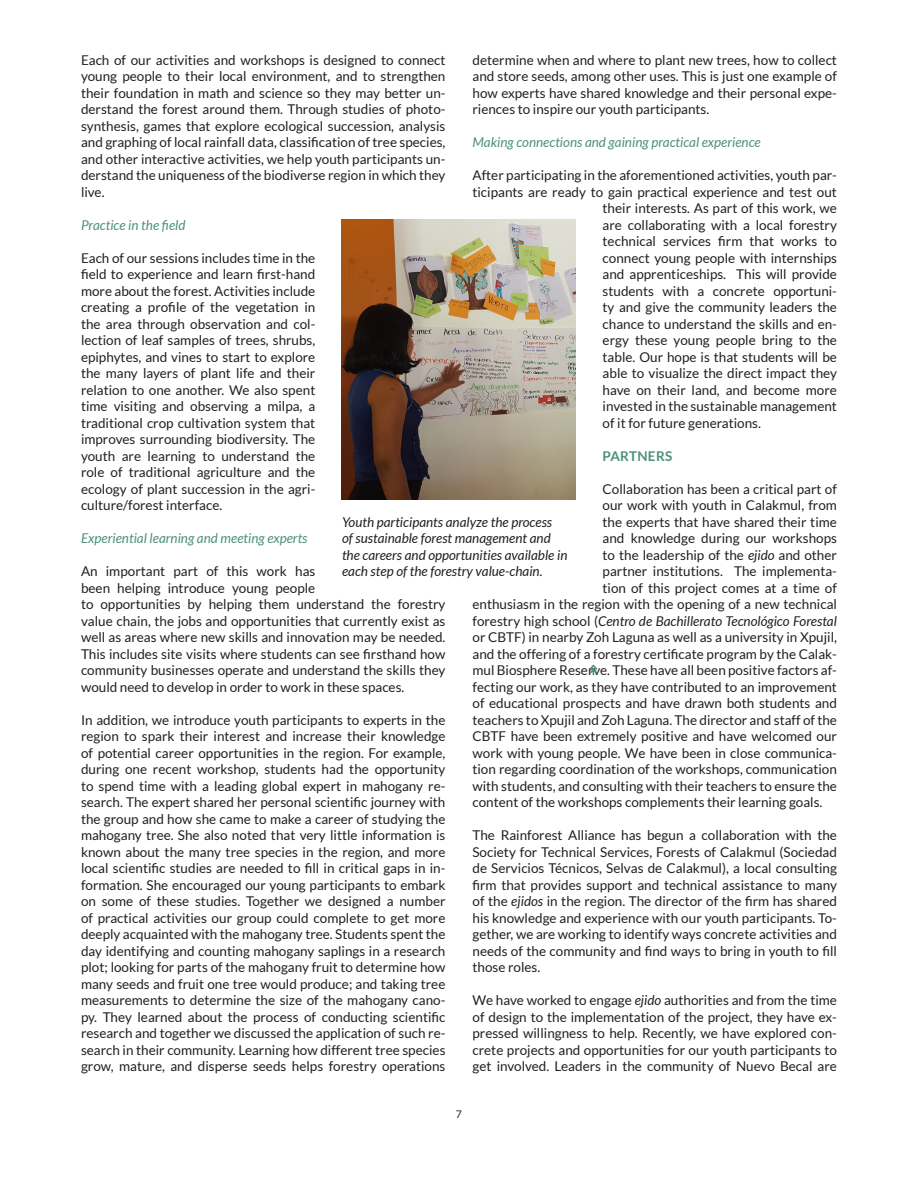
<style>
.page{position:relative;width:918px;height:1188px;background:#fff}
.page>*{position:absolute;margin:0;border:0;box-sizing:border-box;transform-origin:0 0}
.t1{font:13.5px/16.5px "Lato";color:#231f20;text-align:justify}
.t2{font:italic 13.5px/16.5px "Lato";color:#231f20}
.t3{font:italic 13.5px "Lato";color:#4d917a}
.t4{font:700 13.5px "Lato";letter-spacing:.025em;color:#4d917a}
.t5{font:10.5px "Lato";color:#231f20}
.s1{font-style:italic}
.s2{font-style:normal}
</style>
<div class="page">
<svg style="left:590px;top:664px;width:7px;height:11px"></svg>
<img style="left:342px;top:219px;width:234px;height:281px">
<p class="t1" style="left:81px;top:52px;width:366px">Each of our activities and workshops is designed to connect young people to their local environment, and to strengthen their foundation in math and science so they may better un&shy;derstand the forest around them. Through studies of photo&shy;synthesis, games that explore ecological succession, analysis and graphing of local rainfall data, classification of tree species, and other interactive activities, we help youth participants un&shy;derstand the uniqueness of the biodiverse region in which they live.</p>
<p class="t3" style="left:81px;top:217px;width:106px">Practice in the field</p>
<p class="t1" style="left:81px;top:250px;width:236px">Each of our sessions includes time in the field to experience and learn first-hand more about the forest. Activities include creating a profile of the vegetation in the area through observation and col&shy;lection of leaf samples of trees, shrubs, epiphytes, and vines to start to explore the many layers of plant life and their relation to one another. We also spent time visiting and observing a milpa, a traditional crop cultivation system that improves surrounding biodiversity. The youth are learning to understand the role of traditional agriculture and the ecology of plant succession in the agri&shy;culture/forest interface.</p>
<p class="t3" style="left:81px;top:531px;width:228px">Experiential learning and meeting experts</p>
<p class="t1" style="left:81px;top:563px;width:366px;text-align:left">An important part of this work has<br>been helping introduce young people<br>to opportunities by helping them understand the forestry value chain, the jobs and opportunities that currently exist as well as areas where new skills and innovation may be needed.<br>This includes site visits where students can see firsthand how community businesses operate and understand the skills they would need to develop in order to work in these spaces.</p>
<p class="t1" style="left:81px;top:712px;width:366px">In addition, we introduce youth participants to experts in the region to spark their interest and increase their knowledge of potential career opportunities in the region. For example, during one recent workshop, students had the opportunity to spend time with a leading global expert in mahogany re&shy;search. The expert shared her personal scientific journey with the group and how she came to make a career of studying the mahogany tree. She also noted that very little information is known about the many tree species in the region, and more local scientific studies are needed to fill in critical gaps in in&shy;formation. She encouraged our young participants to embark on some of these studies. Together we designed a number of practical activities our group could complete to get more deeply acquainted with the mahogany tree. Students spent the day identifying and counting mahogany saplings in a research plot; looking for parts of the mahogany fruit to determine how many seeds and fruit one tree would produce; and taking tree measurements to determine the size of the mahogany cano&shy;py. They learned about the process of conducting scientific research and together we discussed the application of such re&shy;search in their community. Learning how different tree species grow, mature, and disperse seeds helps forestry operations</p>
<p class="t1" style="left:472px;top:52px;width:366px">determine when and where to plant new trees, how to collect and store seeds, among other uses. This is just one example of how experts have shared knowledge and their personal expe&shy;riences to inspire our youth participants.</p>
<p class="t3" style="left:472px;top:135px;width:290px">Making connections and gaining practical experience</p>
<p class="t1" style="left:472px;top:167px;width:366px">After participating in the aforementioned activities, youth par-</p>
<p class="t1" style="left:472px;top:184px;width:366px">ticipants are ready to gain practical experience and test out</p>
<p class="t1" style="left:603px;top:200px;width:236px">their interests. As part of this work, we</p>
<p class="t1" style="left:603px;top:217px;width:236px">are collaborating with a local forestry</p>
<p class="t1" style="left:603px;top:233px;width:236px">technical services firm that works to</p>
<p class="t1" style="left:603px;top:250px;width:236px">connect young people with internships</p>
<p class="t1" style="left:603px;top:266px;width:236px">and apprenticeships. This will provide</p>
<p class="t1" style="left:603px;top:283px;width:236px">students with a concrete opportuni-</p>
<p class="t1" style="left:603px;top:299px;width:236px">ty and give the community leaders the</p>
<p class="t1" style="left:603px;top:316px;width:236px">chance to understand the skills and en-</p>
<p class="t1" style="left:603px;top:332px;width:236px">ergy these young people bring to the</p>
<p class="t1" style="left:603px;top:349px;width:236px">table. Our hope is that students will be</p>
<p class="t1" style="left:603px;top:365px;width:236px">able to visualize the direct impact they</p>
<p class="t1" style="left:603px;top:382px;width:236px">have on their land, and become more</p>
<p class="t1" style="left:603px;top:398px;width:236px">invested in the sustainable management</p>
<p class="t1" style="left:603px;top:415px;width:160px">of it for future generations.</p>
<p class="t4" style="left:603px;top:448px;width:71px">PARTNERS</p>
<p class="t1" style="left:603px;top:481px;width:236px">Collaboration has been a critical part of</p>
<p class="t1" style="left:603px;top:497px;width:236px">our work with youth in Calakmul, from</p>
<p class="t1" style="left:603px;top:514px;width:236px">the experts that have shared their time</p>
<p class="t1" style="left:603px;top:530px;width:236px">and knowledge during our workshops</p>
<p class="t1" style="left:603px;top:547px;width:236px">to the leadership of the <span class="s1">ejido</span> and other</p>
<p class="t1" style="left:603px;top:563px;width:236px">partner institutions. The implementa-</p>
<p class="t1" style="left:603px;top:580px;width:236px">tion of this project comes at a time of</p>
<p class="t1" style="left:472px;top:596px;width:366px">enthusiasm in the region with the opening of a new technical</p>
<p class="t2" style="left:472px;top:613px;width:366px"><span class="s2">forestry high school (</span>Centro de Bachillerato Tecnológico Forestal</p>
<p class="t1" style="left:472px;top:629px;width:366px">or CBTF) in nearby Zoh Laguna as well as a university in Xpujil,</p>
<p class="t1" style="left:472px;top:646px;width:366px">and the offering of a forestry certificate program by the Calak-</p>
<p class="t1" style="left:472px;top:662px;width:366px">mul Biosphere Reserve. These have all been positive factors af-</p>
<p class="t1" style="left:472px;top:679px;width:366px">fecting our work, as they have contributed to an improvement</p>
<p class="t1" style="left:472px;top:695px;width:366px">of educational prospects and have drawn both students and</p>
<p class="t1" style="left:472px;top:712px;width:366px">teachers to Xpujil and Zoh Laguna. The director and staff of the</p>
<p class="t1" style="left:472px;top:728px;width:366px">CBTF have been extremely positive and have welcomed our</p>
<p class="t1" style="left:472px;top:745px;width:366px">work with young people. We have been in close communica-</p>
<p class="t1" style="left:472px;top:761px;width:366px">tion regarding coordination of the workshops, communication</p>
<p class="t1" style="left:472px;top:778px;width:366px">with students, and consulting with their teachers to ensure the</p>
<p class="t1" style="left:472px;top:794px;width:351px">content of the workshops complements their learning goals.</p>
<p class="t1" style="left:472px;top:827px;width:366px">The Rainforest Alliance has begun a collaboration with the Society for Technical Services, Forests of Calakmul (Sociedad de Servicios Técnicos, Selvas de Calakmul), a local consulting firm that provides support and technical assistance to many of the <span class="s1">ejidos</span> in the region. The director of the firm has shared his knowledge and experience with our youth participants. To&shy;gether, we are working to identify ways concrete activities and needs of the community and find ways to bring in youth to fill those roles.</p>
<p class="t1" style="left:472px;top:992px;width:366px">We have worked to engage <span class="s1">ejido</span> authorities and from the time of design to the implementation of the project, they have ex&shy;pressed willingness to help. Recently, we have explored con&shy;crete projects and opportunities for our youth participants to get involved. Leaders in the community of Nuevo Becal are</p>
<p class="t2" style="left:342px;top:514px;width:227px">Youth participants analyze the process<br>of sustainable forest management and the careers and opportunities available in each step of the forestry value-chain.</p>
<p class="t5" style="left:456px;top:1109px;width:8px">7</p>
</div>
